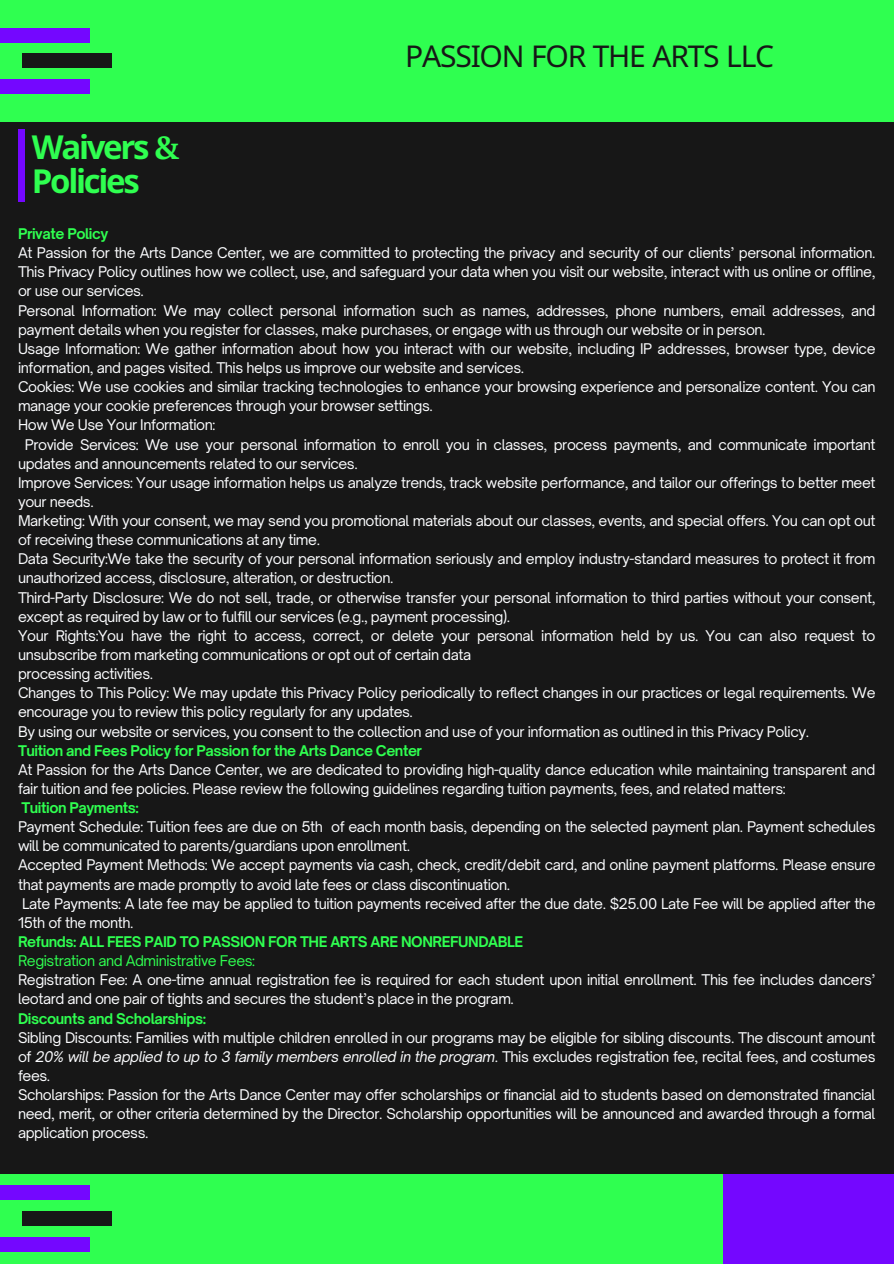
<style>
.page{position:relative;width:894px;height:1264px;background:#fff}
.page>*{position:absolute;margin:0;border:0;box-sizing:border-box;transform-origin:0 0}
.t1{font:700 33px "Noto Sans";letter-spacing:-.07em;color:#2fff50}
.t2{font:30px "Noto Sans";letter-spacing:-.04em;color:#171717}
.t3{font:14.1px/19.2px "Open Sauce One";letter-spacing:-.03em;color:#fcfdff}
.t4{font:700 14.1px "Open Sauce One";letter-spacing:-.03em;color:#2fff50}
.t5{font:14.1px "Open Sauce One";letter-spacing:-.03em;color:#2fff50}
.s1{font-family:"Vesper Devanagari Pro"}
.s2{font-style:italic}
.s3{color:#fff}
</style>
<div class="page">
<div style="left:0;top:0;width:893px;height:1263px;background:#171717"></div>
<div style="left:0;top:0;width:893px;height:122px;background:#2fff50"></div>
<div style="left:0;top:28px;width:89px;height:14px;background:#7407ff"></div>
<div style="left:22px;top:54px;width:90px;height:14px;background:#171717"></div>
<div style="left:0;top:80px;width:89px;height:14px;background:#7407ff"></div>
<div style="left:707px;top:1174px;width:186px;height:89px;background:#7407ff"></div>
<div style="left:0;top:1174px;width:722px;height:89px;background:#2fff50"></div>
<div style="left:0;top:1185px;width:89px;height:15px;background:#7407ff"></div>
<div style="left:22px;top:1211px;width:90px;height:15px;background:#171717"></div>
<div style="left:0;top:1237px;width:89px;height:15px;background:#7407ff"></div>
<div style="left:18px;top:129px;width:7px;height:73px;background:#7407ff"></div>
<h1 class="t2" style="left:405px;top:35px;width:370px">PASSION FOR THE ARTS LLC</h1>
<h2 class="t1" style="left:32px;top:124px;width:150px">Waivers <span class="s1">&amp;</span></h2>
<h2 class="t1" style="left:32px;top:158px;width:109px">Policies</h2>
<p class="t4" style="left:18px;top:225px;width:92px">Private Policy</p>
<p class="t3" style="left:18px;top:243px;width:858px;text-align:justify">At Passion for the Arts Dance Center, we are committed to protecting the privacy and security of our clients’ personal information.<br>This Privacy Policy outlines how we collect, use, and safeguard your data when you visit our website, interact with us online or offline, or use our services.</p>
<p class="t3" style="left:18px;top:300px;width:858px">Personal Information: We may collect personal information such as names, addresses, phone numbers, email addresses, and payment details when you register for classes, make purchases, or engage with us through our website or in person.</p>
<p class="t3" style="left:18px;top:339px;width:858px">Usage Information: We gather information about how you interact with our website, including IP addresses, browser type, device information, and pages visited. This helps us improve our website and services.</p>
<p class="t3" style="left:18px;top:377px;width:858px">Cookies: We use cookies and similar tracking technologies to enhance your browsing experience and personalize content. You can manage your cookie preferences through your browser settings.</p>
<p class="t3" style="left:18px;top:415px;width:199px">How We Use Your Information:</p>
<p class="t3" style="left:18px;top:434px;width:858px;text-indent:7px">Provide Services: We use your personal information to enroll you in classes, process payments, and communicate important updates and announcements related to our services.</p>
<p class="t3" style="left:18px;top:473px;width:858px">Improve Services: Your usage information helps us analyze trends, track website performance, and tailor our offerings to better meet your needs.</p>
<p class="t3" style="left:18px;top:511px;width:858px">Marketing: With your consent, we may send you promotional materials about our classes, events, and special offers. You can opt out of receiving these communications at any time.</p>
<p class="t3" style="left:18px;top:549px;width:858px">Data Security:We take the security of your personal information seriously and employ industry-standard measures to protect it from unauthorized access, disclosure, alteration, or destruction.</p>
<p class="t3" style="left:18px;top:587px;width:858px">Third-Party Disclosure: We do not sell, trade, or otherwise transfer your personal information to third parties without your consent, except as required by law or to fulfill our services (e.g., payment processing).</p>
<p class="t3" style="left:18px;top:626px;width:858px">Your Rights:You have the right to access, correct, or delete your personal information held by us. You can also request to unsubscribe from marketing communications or opt out of certain data</p>
<p class="t3" style="left:18px;top:664px;width:137px">processing activities.</p>
<p class="t3" style="left:18px;top:683px;width:858px">Changes to This Policy: We may update this Privacy Policy periodically to reflect changes in our practices or legal requirements. We encourage you to review this policy regularly for any updates.</p>
<p class="t3" style="left:18px;top:721px;width:792px">By using our website or services, you consent to the collection and use of your information as outlined in this Privacy Policy.</p>
<p class="t4" style="left:18px;top:741px;width:405px">Tuition and Fees Policy for Passion for the Arts Dance Center</p>
<p class="t3" style="left:18px;top:759px;width:858px">At Passion for the Arts Dance Center, we are dedicated to providing high-quality dance education while maintaining transparent and fair tuition and fee policies. Please review the following guidelines regarding tuition payments, fees, and related matters:</p>
<p class="t4" style="left:21px;top:799px;width:119px">Tuition Payments:</p>
<p class="t3" style="left:18px;top:817px;width:858px">Payment Schedule: Tuition fees are due on 5th of each month basis, depending on the selected payment plan. Payment schedules will be communicated to parents/guardians upon enrollment.</p>
<p class="t3" style="left:18px;top:855px;width:858px">Accepted Payment Methods: We accept payments via cash, check, credit/debit card, and online payment platforms. Please ensure that payments are made promptly to avoid late fees or class discontinuation.</p>
<p class="t3" style="left:18px;top:893px;width:858px">Late Payments: A late fee may be applied to tuition payments received after the due date. $25.00 Late Fee will be applied after the<br>15th of the month.</p>
<p class="t4" style="left:18px;top:932px;width:506px">Refunds: ALL FEES PAID TO PASSION FOR THE ARTS ARE NONREFUNDABLE</p>
<p class="t5" style="left:18px;top:952px;width:238px">Registration and Administrative Fees:</p>
<p class="t3" style="left:18px;top:970px;width:858px">Registration Fee: A one-time annual registration fee is required for each student upon initial enrollment. This fee includes dancers’ leotard and one pair of tights and secures the student’s place in the program.</p>
<p class="t4" style="left:18px;top:1009px;width:190px">Discounts and Scholarships:</p>
<p class="t3" style="left:18px;top:1027px;width:858px;text-align:justify">Sibling Discounts: Families with multiple children enrolled in our programs may be eligible for sibling discounts. The discount amount of <span class="s2">20% will be applied to up to 3 family members enrolled in the program</span>. This excludes registration fee, recital fees, and costumes fees.</p>
<p class="t3" style="left:18px;top:1085px;width:858px;text-align:justify"><span class="s3">Scholarships</span>: Passion for the Arts Dance Center may offer scholarships or financial aid to students based on demonstrated financial need, merit, or other criteria determined by the Director. Scholarship opportunities will be announced and awarded through a formal application process.</p>
</div>
